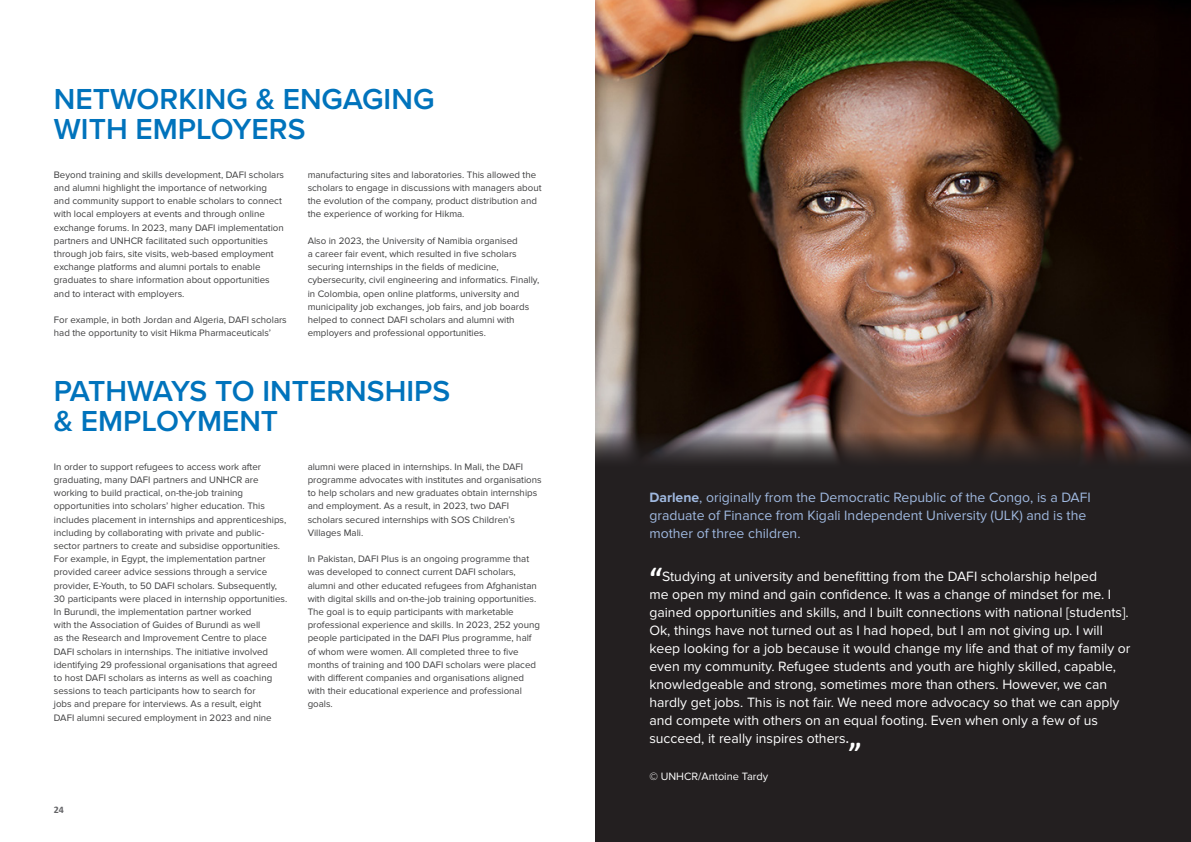
<style>
.page{position:relative;width:1191px;height:842px;background:#fff}
.page>*{position:absolute;margin:0;border:0;box-sizing:border-box;transform-origin:0 0}
.t1{font:600 30px/30px "Proxima Nova";color:#0073bc}
.t2{font:700 29.5px "Calibri";color:#fff}
.t3{font:14px/18px "Proxima Nova";color:#fff}
.t4{font:14px/18px "Proxima Nova";color:#9fb8df}
.t5{font:11px "Proxima Nova";color:#fff}
.t6{font:700 10px "Calibri";color:#636366}
.t7{font:9.7px/13.2px "Proxima Nova";color:#3e3e3f}
.s1{font-weight:700}
.s2{font-family:"Calibri";font-weight:700;font-size:29.5px}
.s3{font-family:"Calibri";font-weight:700;font-size:11.8px}
</style>
<div class="page">
<img style="left:595px;top:0;width:596px;height:428px">
<div style="left:595px;top:428px;width:596px;height:414px;background:#231f20"></div>
<p class="t1" style="left:54px;top:83px;width:382px">NETWORKING &amp; ENGAGING<br>WITH EMPLOYERS</p>
<p class="t7" style="left:54px;top:168px;width:232px">Beyond training and skills development, DAFI scholars and alumni highlight the importance of networking and community support to enable scholars to connect with local employers at events and through online exchange forums. In 2023, many DAFI implementation partners and UNHCR facilitated such opportunities through job fairs, site visits, web-based employment exchange platforms and alumni portals to enable graduates to share information about opportunities and to interact with employers.</p>
<p class="t7" style="left:54px;top:313px;width:234px">For example, in both Jordan and Algeria, DAFI scholars had the opportunity to visit Hikma Pharmaceuticals’</p>
<p class="t7" style="left:308px;top:168px;width:235px">manufacturing sites and laboratories. This allowed the scholars to engage in discussions with managers about the evolution of the company, product distribution and the experience of working for Hikma.</p>
<p class="t7" style="left:308px;top:234px;width:233px">Also in 2023, the University of Namibia organised<br>a career fair event, which resulted in five scholars securing internships in the fields of medicine, cybersecurity, civil engineering and informatics. Finally, in Colombia, open online platforms, university and municipality job exchanges, job fairs, and job boards helped to connect DAFI scholars and alumni with employers and professional opportunities.</p>
<p class="t1" style="left:54px;top:376px;width:398px">PATHWAYS TO INTERNSHIPS &amp; EMPLOYMENT</p>
<p class="t7" style="left:308px;top:460px;width:235px">alumni were placed in internships. In Mali, the DAFI programme advocates with institutes and organisations to help scholars and new graduates obtain internships and employment. As a result, in 2023, two DAFI scholars secured internships with SOS Children’s Villages Mali.</p>
<p class="t7" style="left:308px;top:552px;width:234px">In Pakistan, DAFI Plus is an ongoing programme that was developed to connect current DAFI scholars, alumni and other educated refugees from Afghanistan with digital skills and on-the-job training opportunities.<br>The goal is to equip participants with marketable professional experience and skills. In 2023, 252 young people participated in the DAFI Plus programme, half of whom were women. All completed three to five months of training and 100 DAFI scholars were placed with different companies and organisations aligned with their educational experience and professional goals.</p>
<p class="t7" style="left:54px;top:460px;width:235px">In order to support refugees to access work after graduating, many DAFI partners and UNHCR are working to build practical, on-the-job training opportunities into scholars’ higher education. This includes placement in internships and apprenticeships, including by collaborating with private and public&shy;sector partners to create and subsidise opportunities.<br>For example, in Egypt, the implementation partner provided career advice sessions through a service provider, E-Youth, to 50 DAFI scholars. Subsequently, 30 participants were placed in internship opportunities.<br>In Burundi, the implementation partner worked<br>with the Association of Guides of Burundi as well<br>as the Research and Improvement Centre to place DAFI scholars in internships. The initiative involved identifying 29 professional organisations that agreed to host DAFI scholars as interns as well as coaching sessions to teach participants how to search for<br>jobs and prepare for interviews. As a result, eight<br>DAFI alumni secured employment in 2023 and nine</p>
<p class="t6" style="left:54px;top:802px;width:12px">24</p>
<p class="t4" style="left:649px;top:489px;width:443px"><span class="s1">Darlene</span>, originally from the Democratic Republic of the Congo, is a DAFI graduate of Finance from Kigali Independent University (ULK) and is the mother of three children.</p>
<p class="t3" style="left:649px;top:567px;width:483px"><span class="s2">“</span>Studying at university and benefitting from the DAFI scholarship helped<br>me open my mind and gain confidence. It was a change of mindset for me. I gained opportunities and skills, and I built connections with national [students].<br>Ok, things have not turned out as I had hoped, but I am not giving up. I will keep looking for a job because it would change my life and that of my family or even my community. Refugee students and youth are highly skilled, capable, knowledgeable and strong, sometimes more than others. However, we can hardly get jobs. This is not fair. We need more advocacy so that we can apply and compete with others on an equal footing. Even when only a few of us succeed, it really inspires others<span class="s3">.</span></p>
<p class="t2" style="left:849px;top:732px;width:14px">”</p>
<p class="t5" style="left:649px;top:770px;width:120px">© UNHCR/Antoine Tardy</p>
</div>
